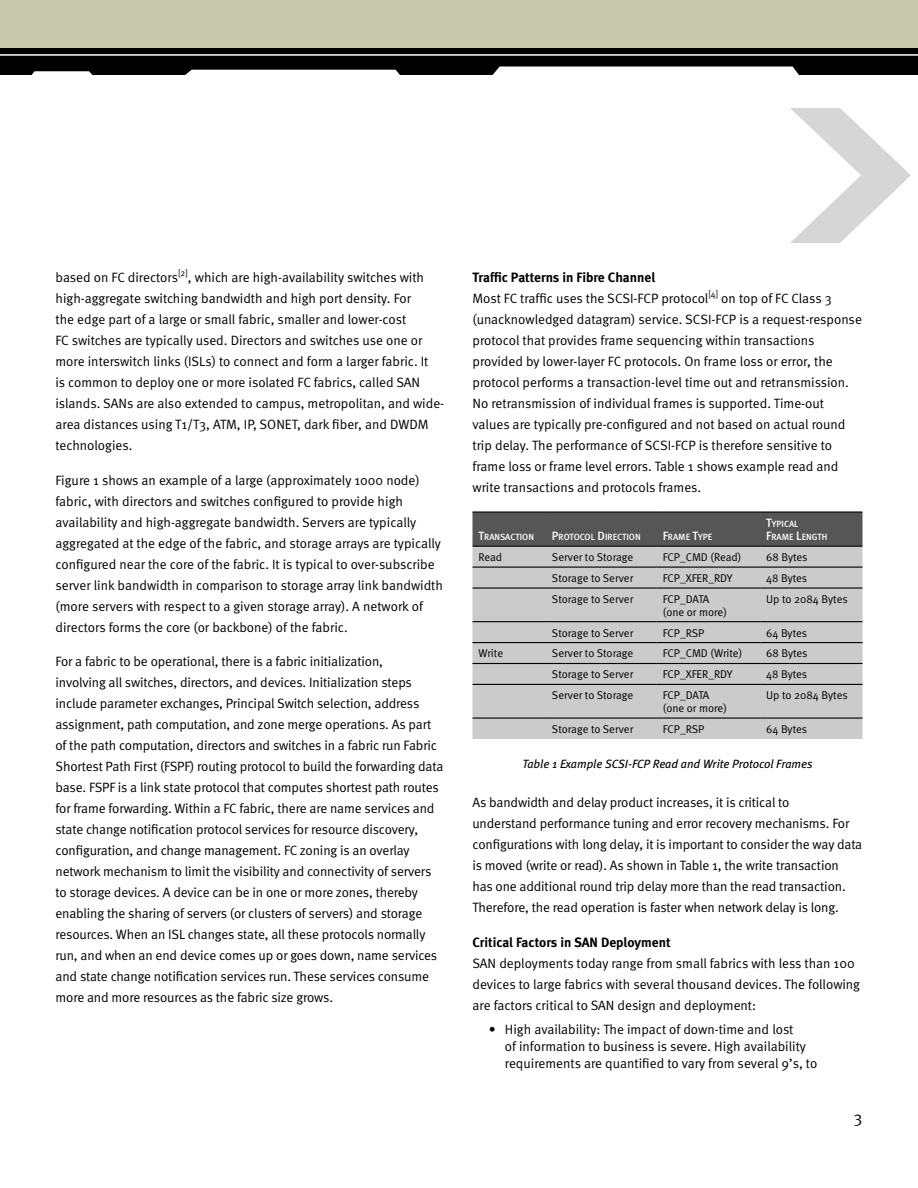
<style>
.page{position:relative;width:918px;height:1188px;background:#fff}
.page>*{position:absolute;margin:0;border:0;box-sizing:border-box;transform-origin:0 0}
.t1{font:16.5px "Meta Normal";color:#000}
.body_copy__space_after{font:13.5px/21px "Meta Normal";letter-spacing:-.01em;color:#000}
.Bullet_Larger_4_this_wp_only{font:13.5px/17.2px "Meta Normal";color:#000}
.body_head_2{font:700 13.5px "Meta";color:#000}
.t2{font:italic 12px "Meta";color:#000}
.Table_body{font:11.25px/12.8px "Meta Normal";color:#000}
.Table_Header{font:500 9px/12.8px "Meta";color:#fff}
.s1{font-size:12px}
</style>
<div class="page">
<svg style="left:790px;top:108px;width:121px;height:135px"></svg>
<hr style="left:0;top:0;width:1px;height:56px;background:#c7caae">
<div style="left:472px;top:513px;width:390px;height:33px;background:#565656"></div>
<div style="left:472px;top:547px;width:390px;height:192px;background:#cbcbcb"></div>
<hr style="left:472px;top:511px;width:74px;height:2px;background:#000">
<hr style="left:546px;top:511px;width:111px;height:2px;background:#000">
<hr style="left:657px;top:511px;width:103px;height:2px;background:#000">
<hr style="left:760px;top:511px;width:102px;height:2px;background:#000">
<hr style="left:472px;top:546px;width:74px;height:1px;background:#000">
<hr style="left:546px;top:546px;width:111px;height:1px;background:#000">
<hr style="left:657px;top:546px;width:103px;height:1px;background:#000">
<hr style="left:760px;top:546px;width:102px;height:1px;background:#000">
<hr style="left:472px;top:567px;width:74px;height:1px;background:#000">
<hr style="left:546px;top:567px;width:111px;height:1px;background:#000">
<hr style="left:657px;top:567px;width:103px;height:1px;background:#000">
<hr style="left:760px;top:567px;width:102px;height:1px;background:#000">
<hr style="left:472px;top:587px;width:74px;height:2px;background:#000">
<hr style="left:546px;top:587px;width:111px;height:2px;background:#000">
<hr style="left:657px;top:587px;width:103px;height:2px;background:#000">
<hr style="left:760px;top:587px;width:102px;height:2px;background:#000">
<hr style="left:472px;top:621px;width:74px;height:1px;background:#000">
<hr style="left:546px;top:621px;width:111px;height:1px;background:#000">
<hr style="left:657px;top:621px;width:103px;height:1px;background:#000">
<hr style="left:760px;top:621px;width:102px;height:1px;background:#000">
<hr style="left:472px;top:642px;width:74px;height:1px;background:#000">
<hr style="left:546px;top:642px;width:111px;height:1px;background:#000">
<hr style="left:657px;top:642px;width:103px;height:1px;background:#000">
<hr style="left:760px;top:642px;width:102px;height:1px;background:#000">
<hr style="left:472px;top:663px;width:74px;height:1px;background:#000">
<hr style="left:546px;top:663px;width:111px;height:1px;background:#000">
<hr style="left:657px;top:663px;width:103px;height:1px;background:#000">
<hr style="left:760px;top:663px;width:102px;height:1px;background:#000">
<hr style="left:472px;top:684px;width:74px;height:1px;background:#000">
<hr style="left:546px;top:684px;width:111px;height:1px;background:#000">
<hr style="left:657px;top:684px;width:103px;height:1px;background:#000">
<hr style="left:760px;top:684px;width:102px;height:1px;background:#000">
<hr style="left:472px;top:718px;width:74px;height:1px;background:#000">
<hr style="left:546px;top:718px;width:111px;height:1px;background:#000">
<hr style="left:657px;top:718px;width:103px;height:1px;background:#000">
<hr style="left:760px;top:718px;width:102px;height:1px;background:#000">
<div style="left:2px;top:0;width:916px;height:56px;background:#c7caae"></div>
<svg style="left:0;top:48px;width:918px;height:27px"></svg>
<hr style="left:0;top:54px;width:918px;height:2px;background:#fff">
<p class="body_copy__space_after" style="left:56px;top:267px;width:390px">based on FC directors<sup>[2]</sup>, which are high-availability switches with high-aggregate switching bandwidth and high port density. For<br>the edge part of a large or small fabric, smaller and lower-cost<br>FC switches are typically used. Directors and switches use one or more interswitch links (ISLs) to connect and form a larger fabric. It<br>is common to deploy one or more isolated FC fabrics, called SAN islands. SANs are also extended to campus, metropolitan, and wide&shy;area distances using T1/T3, ATM, IP, SONET, dark fiber, and DWDM technologies.</p>
<p class="body_copy__space_after" style="left:56px;top:469px;width:389px">Figure 1 shows an example of a large (approximately 1000 node) fabric, with directors and switches configured to provide high availability and high-aggregate bandwidth. Servers are typically aggregated at the edge of the fabric, and storage arrays are typically configured near the core of the fabric. It is typical to over-subscribe server link bandwidth in comparison to storage array link bandwidth (more servers with respect to a given storage array). A network of directors forms the core (or backbone) of the fabric.</p>
<p class="body_copy__space_after" style="left:56px;top:651px;width:389px">For a fabric to be operational, there is a fabric initialization,<br>involving all switches, directors, and devices. Initialization steps include parameter exchanges, Principal Switch selection, address assignment, path computation, and zone merge operations. As part of the path computation, directors and switches in a fabric run Fabric Shortest Path First (FSPF) routing protocol to build the forwarding data base. FSPF is a link state protocol that computes shortest path routes for frame forwarding. Within a FC fabric, there are name services and state change notification protocol services for resource discovery, configuration, and change management. FC zoning is an overlay network mechanism to limit the visibility and connectivity of servers to storage devices. A device can be in one or more zones, thereby enabling the sharing of servers (or clusters of servers) and storage resources. When an ISL changes state, all these protocols normally run, and when an end device comes up or goes down, name services and state change notification services run. These services consume more and more resources as the fabric size grows.</p>
<p class="body_head_2" style="left:472px;top:269px;width:184px">Traffic Patterns in Fibre Channel</p>
<p class="body_copy__space_after" style="left:472px;top:288px;width:391px">Most FC traffic uses the SCSI-FCP protocol<sup>[4]</sup> on top of FC Class 3 (unacknowledged datagram) service. SCSI-FCP is a request-response protocol that provides frame sequencing within transactions provided by lower-layer FC protocols. On frame loss or error, the protocol performs a transaction-level time out and retransmission.<br>No retransmission of individual frames is supported. Time-out values are typically pre-configured and not based on actual round trip delay. The performance of SCSI-FCP is therefore sensitive to frame loss or frame level errors. Table 1 shows example read and write transactions and protocols frames.</p>
<p class="Table_Header" style="left:478px;top:531px;width:57px"><span class="s1">T</span>RANSACTION</p>
<p class="Table_Header" style="left:552px;top:531px;width:90px"><span class="s1">P</span>ROTOCOL <span class="s1">D</span>IRECTION</p>
<p class="Table_Header" style="left:663px;top:531px;width:51px"><span class="s1">F</span>RAME <span class="s1">T</span>YPE</p>
<p class="Table_Header" style="left:766px;top:518px;width:63px"><span class="s1">T</span>YPICAL<br><span class="s1">F</span>RAME <span class="s1">L</span>ENGTH</p>
<p class="Table_body" style="left:478px;top:551px;width:25px">Read</p>
<p class="Table_body" style="left:552px;top:551px;width:83px">Server to Storage</p>
<p class="Table_body" style="left:663px;top:551px;width:80px">FCP_CMD (Read)</p>
<p class="Table_body" style="left:766px;top:551px;width:43px">68 Bytes</p>
<p class="Table_body" style="left:552px;top:572px;width:83px">Storage to Server</p>
<p class="Table_body" style="left:663px;top:572px;width:71px">FCP_XFER_RDY</p>
<p class="Table_body" style="left:766px;top:572px;width:43px">48 Bytes</p>
<p class="Table_body" style="left:552px;top:593px;width:83px">Storage to Server</p>
<p class="Table_body" style="left:663px;top:593px;width:66px">FCP_DATA (one or more)</p>
<p class="Table_body" style="left:766px;top:593px;width:83px">Up to 2084 Bytes</p>
<p class="Table_body" style="left:552px;top:626px;width:83px">Storage to Server</p>
<p class="Table_body" style="left:663px;top:626px;width:43px">FCP_RSP</p>
<p class="Table_body" style="left:766px;top:626px;width:42px">64 Bytes</p>
<p class="Table_body" style="left:478px;top:647px;width:26px">Write</p>
<p class="Table_body" style="left:552px;top:647px;width:83px">Server to Storage</p>
<p class="Table_body" style="left:663px;top:647px;width:81px">FCP_CMD (Write)</p>
<p class="Table_body" style="left:766px;top:647px;width:43px">68 Bytes</p>
<p class="Table_body" style="left:552px;top:668px;width:83px">Storage to Server</p>
<p class="Table_body" style="left:663px;top:668px;width:71px">FCP_XFER_RDY</p>
<p class="Table_body" style="left:766px;top:668px;width:43px">48 Bytes</p>
<p class="Table_body" style="left:552px;top:689px;width:83px">Server to Storage</p>
<p class="Table_body" style="left:663px;top:689px;width:66px">FCP_DATA (one or more)</p>
<p class="Table_body" style="left:766px;top:689px;width:83px">Up to 2084 Bytes</p>
<p class="Table_body" style="left:552px;top:723px;width:83px">Storage to Server</p>
<p class="Table_body" style="left:663px;top:723px;width:43px">FCP_RSP</p>
<p class="Table_body" style="left:766px;top:723px;width:42px">64 Bytes</p>
<p class="t2" style="left:522px;top:757px;width:292px">Table 1 Example SCSI-FCP Read and Write Protocol Frames</p>
<p class="body_copy__space_after" style="left:472px;top:792px;width:391px">As bandwidth and delay product increases, it is critical to<br>understand performance tuning and error recovery mechanisms. For configurations with long delay, it is important to consider the way data is moved (write or read). As shown in Table 1, the write transaction has one additional round trip delay more than the read transaction.<br>Therefore, the read operation is faster when network delay is long.</p>
<p class="body_head_2" style="left:472px;top:934px;width:200px">Critical Factors in SAN Deployment</p>
<p class="body_copy__space_after" style="left:472px;top:953px;width:389px">SAN deployments today range from small fabrics with less than 100 devices to large fabrics with several thousand devices. The following are factors critical to SAN design and deployment:</p>
<p class="Bullet_Larger_4_this_wp_only" style="left:505px;top:1020px;width:314px;text-indent:-16px">• High availability: The impact of down-time and lost<br>of information to business is severe. High availability requirements are quantified to vary from several 9’s, to</p>
<p class="t1" style="left:854px;top:1108px;width:10px">3</p>
</div>
